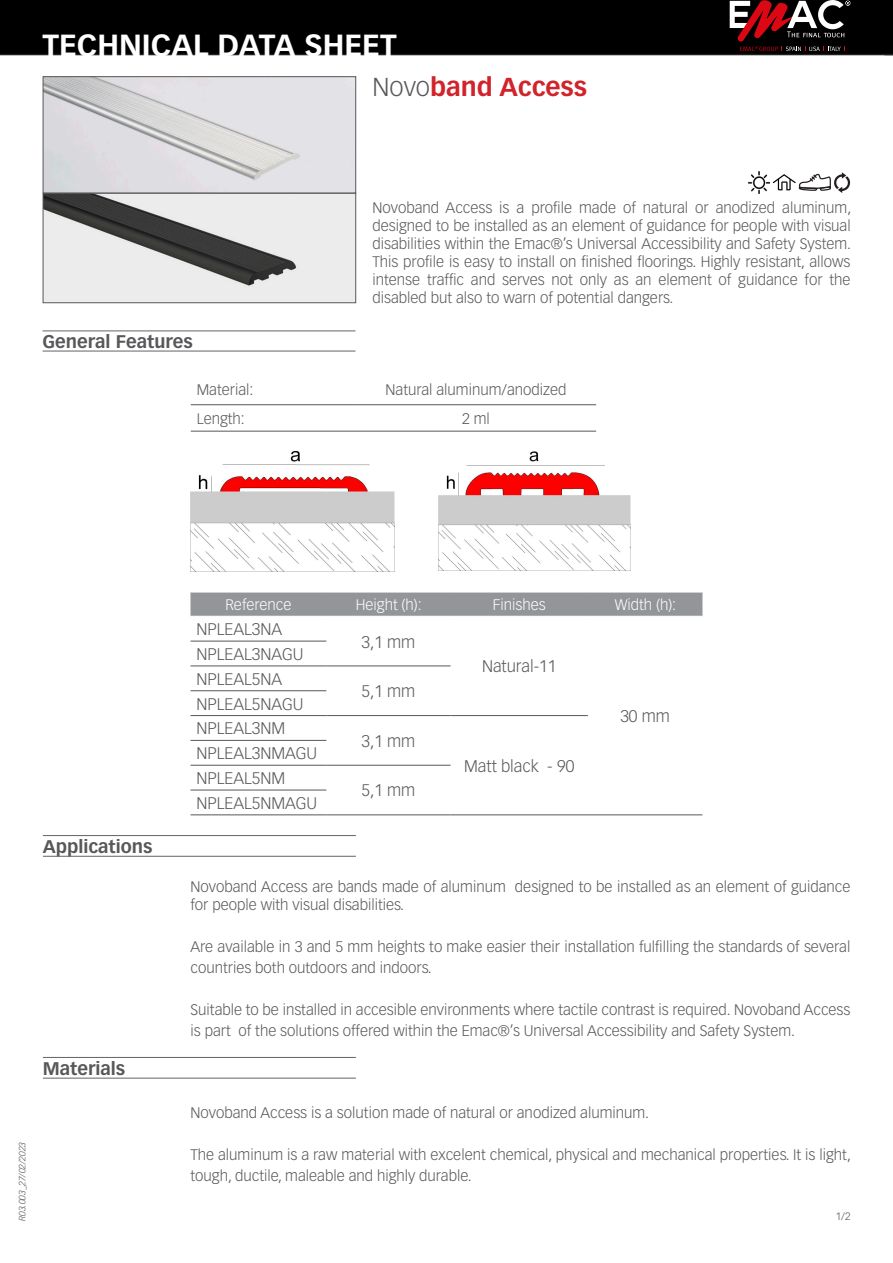
<style>
.page{position:relative;width:893px;height:1263px;background:#fff}
.page>*{position:absolute;margin:0;border:0;box-sizing:border-box;transform-origin:0 0}
.t1{font:700 30px "Vectora LT Std";color:#fff}
.t2{font:700 25.5px "Vectora LT Std";color:#d1232a}
.t3{font:700 18px "Vectora LT Std";color:#57585a}
.t4{font:300 16.5px "Vectora LT Std";color:#57585a}
.Párrafo_14{font:300 15px/18px "Vectora LT Std";color:#57585a}
.t5{font:300 15px "Vectora LT Std";color:#fff}
.t6{font:300 10.5px "Vectora LT Std";color:#57585a}
.t7{font:italic 300 9px "Vectora LT Std";color:#57585a}
.s1{font-weight:300;color:#57585a}
</style>
<div class="page">
<div style="left:0;top:0;width:893px;height:55px;background:#000"></div>
<svg style="left:730px;top:0;width:120px;height:51px;background:#523032"></svg>
<hr style="left:43px;top:330px;width:313px;height:1px;background:#636366">
<hr style="left:43px;top:351px;width:313px;height:1px;background:#636366">
<hr style="left:191px;top:404px;width:165px;height:1px;background:#57585a">
<hr style="left:356px;top:404px;width:240px;height:1px;background:#57585a">
<hr style="left:191px;top:431px;width:165px;height:1px;background:#57585a">
<hr style="left:356px;top:431px;width:240px;height:1px;background:#57585a">
<hr style="left:43px;top:835px;width:313px;height:1px;background:#636366">
<hr style="left:43px;top:856px;width:313px;height:1px;background:#636366">
<hr style="left:43px;top:1057px;width:313px;height:1px;background:#636366">
<hr style="left:43px;top:1078px;width:313px;height:1px;background:#636366">
<img style="left:191px;top:451px;width:203px;height:121px">
<img style="left:438px;top:451px;width:193px;height:120px">
<img style="left:45px;top:79px;width:309px;height:222px">
<div style="left:43px;top:77px;width:313px;height:116px;border:1px solid #57585a"></div>
<div style="left:43px;top:193px;width:313px;height:110px;border:1px solid #57585a"></div>
<img style="left:748px;top:172px;width:21px;height:21px">
<svg style="left:772px;top:172px;width:78px;height:21px"></svg>
<svg style="left:190px;top:592px;width:512px;height:24px;background:#96989b"></svg>
<hr style="left:190px;top:641px;width:136px;height:1px;background:#57585a">
<hr style="left:190px;top:665px;width:136px;height:1px;background:#57585a">
<hr style="left:326px;top:665px;width:124px;height:1px;background:#57585a">
<hr style="left:190px;top:690px;width:136px;height:1px;background:#57585a">
<hr style="left:190px;top:715px;width:136px;height:1px;background:#57585a">
<hr style="left:326px;top:715px;width:124px;height:1px;background:#57585a">
<hr style="left:450px;top:715px;width:138px;height:1px;background:#57585a">
<hr style="left:190px;top:740px;width:136px;height:1px;background:#57585a">
<hr style="left:190px;top:765px;width:136px;height:1px;background:#57585a">
<hr style="left:326px;top:765px;width:124px;height:1px;background:#57585a">
<hr style="left:190px;top:790px;width:136px;height:1px;background:#57585a">
<hr style="left:190px;top:814px;width:136px;height:1px;background:#57585a">
<hr style="left:326px;top:814px;width:124px;height:1px;background:#57585a">
<hr style="left:450px;top:814px;width:138px;height:1px;background:#57585a">
<hr style="left:588px;top:814px;width:114px;height:1px;background:#57585a">
<h1 class="t1" style="left:43px;top:28px;width:164px">FICHA TÉC-</h1>
<h1 class="t1" style="left:43px;top:27px;width:356px">TECHNICAL DATA SHEET</h1>
<p class="t2" style="left:372px;top:72px;width:216px"><span class="s1">Novo</span>band Access</p>
<p class="t3" style="left:43px;top:331px;width:152px">General Features</p>
<p class="Párrafo_14" style="left:372px;top:199px;width:480px;text-align:justify">Novoband Access is a profile made of natural or anodized aluminum, designed to be installed as an element of guidance for people with visual disabilities within the Emac®’s Universal Accessibility and Safety System.<br>This profile is easy to install on finished floorings. Highly resistant, allows intense traffic and serves not only as an element of guidance for the disabled but also to warn of potential dangers.</p>
<p class="Párrafo_14" style="left:197px;top:381px;width:58px">Material:</p>
<p class="Párrafo_14" style="left:386px;top:381px;width:182px">Natural aluminum/anodized</p>
<p class="Párrafo_14" style="left:197px;top:410px;width:50px">Length:</p>
<p class="Párrafo_14" style="left:462px;top:410px;width:29px">2 ml</p>
<p class="t3" style="left:43px;top:836px;width:111px">Applications</p>
<p class="t3" style="left:43px;top:1057px;width:84px">Materials</p>
<p class="t7" style="left:17px;top:1221px;width:81px;rotate:-90deg">R03.003_27/02/2023</p>
<p class="t5" style="left:225px;top:596px;width:68px">Reference</p>
<p class="t5" style="left:356px;top:596px;width:67px">Height (h):</p>
<p class="t5" style="left:493px;top:596px;width:55px">Finishes</p>
<p class="t5" style="left:615px;top:596px;width:63px">Width (h):</p>
<p class="t4" style="left:196px;top:620px;width:87px">NPLEAL3NA</p>
<p class="t4" style="left:361px;top:632px;width:55px">3,1 mm</p>
<p class="t4" style="left:482px;top:657px;width:76px">Natural-11</p>
<p class="t4" style="left:620px;top:706px;width:51px">30 mm</p>
<p class="t4" style="left:196px;top:644px;width:108px">NPLEAL3NAGU</p>
<p class="t4" style="left:196px;top:669px;width:87px">NPLEAL5NA</p>
<p class="t4" style="left:361px;top:682px;width:55px">5,1 mm</p>
<p class="t4" style="left:196px;top:694px;width:108px">NPLEAL5NAGU</p>
<p class="t4" style="left:196px;top:719px;width:90px">NPLEAL3NM</p>
<p class="t4" style="left:361px;top:731px;width:55px">3,1 mm</p>
<p class="t4" style="left:196px;top:744px;width:122px">NPLEAL3NMAGU</p>
<p class="t4" style="left:196px;top:769px;width:90px">NPLEAL5NM</p>
<p class="t4" style="left:464px;top:756px;width:112px">Matt black - 90</p>
<p class="t4" style="left:361px;top:781px;width:55px">5,1 mm</p>
<p class="t4" style="left:196px;top:793px;width:122px">NPLEAL5NMAGU</p>
<p class="Párrafo_14" style="left:190px;top:878px;width:661px">Novoband Access are bands made of aluminum designed to be installed as an element of guidance for people with visual disabilities.</p>
<p class="Párrafo_14" style="left:190px;top:936px;width:661px;line-height:21px">Are available in 3 and 5 mm heights to make easier their installation fulfilling the standards of several countries both outdoors and indoors.</p>
<p class="Párrafo_14" style="left:190px;top:999px;width:661px;line-height:21px">Suitable to be installed in accesible environments where tactile contrast is required. Novoband Access is part of the solutions offered within the Emac®’s Universal Accessibility and Safety System.</p>
<p class="Párrafo_14" style="left:190px;top:1103px;width:460px">Novoband Access is a solution made of natural or anodized aluminum.</p>
<p class="Párrafo_14" style="left:190px;top:1144px;width:662px;line-height:21px">The aluminum is a raw material with excelent chemical, physical and mechanical properties. It is light, tough, ductile, maleable and highly durable.</p>
<p class="t6" style="left:836px;top:1211px;width:16px">1/2</p>
</div>
